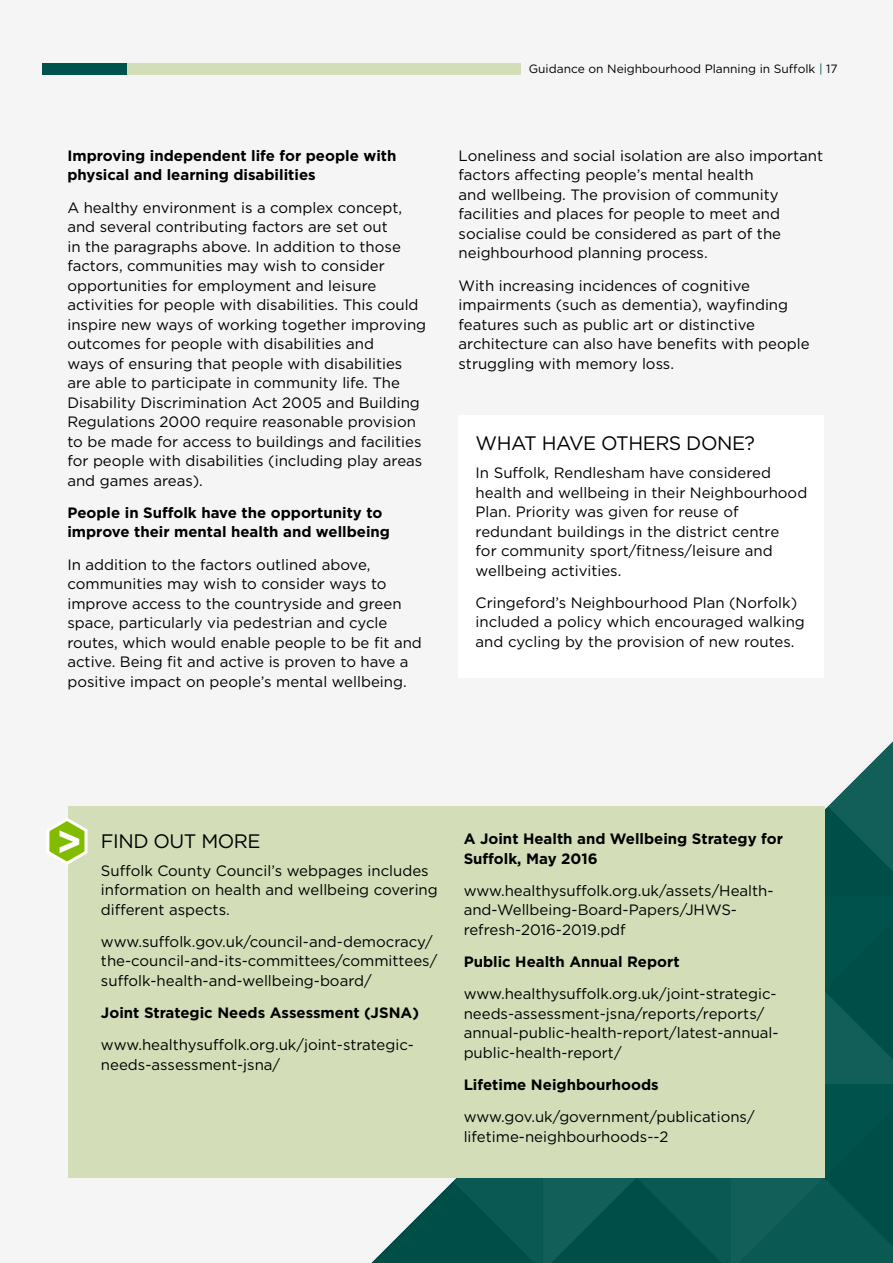
<style>
.page{position:relative;width:893px;height:1263px;background:#f5f5f5}
.page>*{position:absolute;margin:0;border:0;box-sizing:border-box;transform-origin:0 0}
.t1{font:700 40.5px "Gotham";color:#fff}
.t2{font:19.5px "Gotham";letter-spacing:-.025em;color:#000}
.t3{font:15px/19.5px "Gotham";color:#000}
.t4{font:700 15px/19.5px "Gotham";color:#000}
.t5{font:12px "Gotham";color:#000}
.s1{color:#00524c}
</style>
<div class="page">
<div style="left:459px;top:415px;width:365px;height:262px;background:#fff"></div>
<svg style="left:372px;top:742px;width:521px;height:521px"></svg>
<div style="left:68px;top:807px;width:757px;height:371px;background:#d3ddb8"></div>
<svg style="left:49px;top:818px;width:39px;height:47px"></svg>
<div style="left:55px;top:64px;width:466px;height:11px;background:#d3ddb8"></div>
<div style="left:43px;top:64px;width:84px;height:11px;background:#00524c"></div>
<p class="t4" style="left:67px;top:146px;width:331px">Improving independent life for people with physical and learning disabilities</p>
<p class="t3" style="left:67px;top:197px;width:360px">A healthy environment is a complex concept, and several contributing factors are set out<br>in the paragraphs above. In addition to those factors, communities may wish to consider opportunities for employment and leisure activities for people with disabilities. This could inspire new ways of working together improving outcomes for people with disabilities and<br>ways of ensuring that people with disabilities are able to participate in community life. The Disability Discrimination Act 2005 and Building Regulations 2000 require reasonable provision to be made for access to buildings and facilities for people with disabilities (including play areas and games areas).</p>
<p class="t4" style="left:67px;top:503px;width:324px">People in Suffolk have the opportunity to improve their mental health and wellbeing</p>
<p class="t3" style="left:67px;top:554px;width:356px">In addition to the factors outlined above, communities may wish to consider ways to improve access to the countryside and green space, particularly via pedestrian and cycle routes, which would enable people to be fit and active. Being fit and active is proven to have a positive impact on people’s mental wellbeing.</p>
<p class="t5" style="left:529px;top:61px;width:310px">Guidance on Neighbourhood Planning in Suffolk <span class="s1">|</span> 17</p>
<p class="t3" style="left:459px;top:145px;width:366px">Loneliness and social isolation are also important factors affecting people’s mental health<br>and wellbeing. The provision of community facilities and places for people to meet and socialise could be considered as part of the neighbourhood planning process.</p>
<p class="t3" style="left:459px;top:275px;width:352px">With increasing incidences of cognitive impairments (such as dementia), wayfinding features such as public art or distinctive architecture can also have benefits with people struggling with memory loss.</p>
<h2 class="t2" style="left:476px;top:431px;width:281px">WHAT HAVE OTHERS DONE?</h2>
<p class="t3" style="left:476px;top:463px;width:333px">In Suffolk, Rendlesham have considered health and wellbeing in their Neighbourhood Plan. Priority was given for reuse of redundant buildings in the district centre<br>for community sport/fitness/leisure and wellbeing activities.</p>
<p class="t3" style="left:476px;top:592px;width:331px">Cringeford’s Neighbourhood Plan (Norfolk) included a policy which encouraged walking and cycling by the provision of new routes.</p>
<h1 class="t1" style="left:56px;top:815px;width:27px">&gt;</h1>
<h2 class="t2" style="left:101px;top:828px;width:161px">FIND OUT MORE</h2>
<p class="t3" style="left:101px;top:860px;width:338px">Suffolk County Council’s webpages includes information on health and wellbeing covering different aspects.</p>
<p class="t3" style="left:101px;top:931px;width:338px">www.suffolk.gov.uk/council-and-democracy/ the-council-and-its-committees/committees/ suffolk-health-and-wellbeing-board/</p>
<p class="t4" style="left:101px;top:1003px;width:320px">Joint Strategic Needs Assessment (JSNA)</p>
<p class="t3" style="left:101px;top:1035px;width:315px">www.healthysuffolk.org.uk/joint-strategic&shy;needs-assessment-jsna/</p>
<p class="t4" style="left:464px;top:829px;width:321px">A Joint Health and Wellbeing Strategy for<br>Suffolk, May 2016</p>
<p class="t3" style="left:464px;top:880px;width:311px">www.healthysuffolk.org.uk/assets/Health&shy;and-Wellbeing-Board-Papers/JHWS&shy;refresh-2016-2019.pdf</p>
<p class="t4" style="left:464px;top:952px;width:217px">Public Health Annual Report</p>
<p class="t3" style="left:464px;top:984px;width:317px">www.healthysuffolk.org.uk/joint-strategic&shy;needs-assessment-jsna/reports/reports/ annual-public-health-report/latest-annual&shy;public-health-report/</p>
<p class="t4" style="left:464px;top:1075px;width:196px">Lifetime Neighbourhoods</p>
<p class="t3" style="left:464px;top:1107px;width:292px">www.gov.uk/government/publications/ lifetime-neighbourhoods--2</p>
</div>
